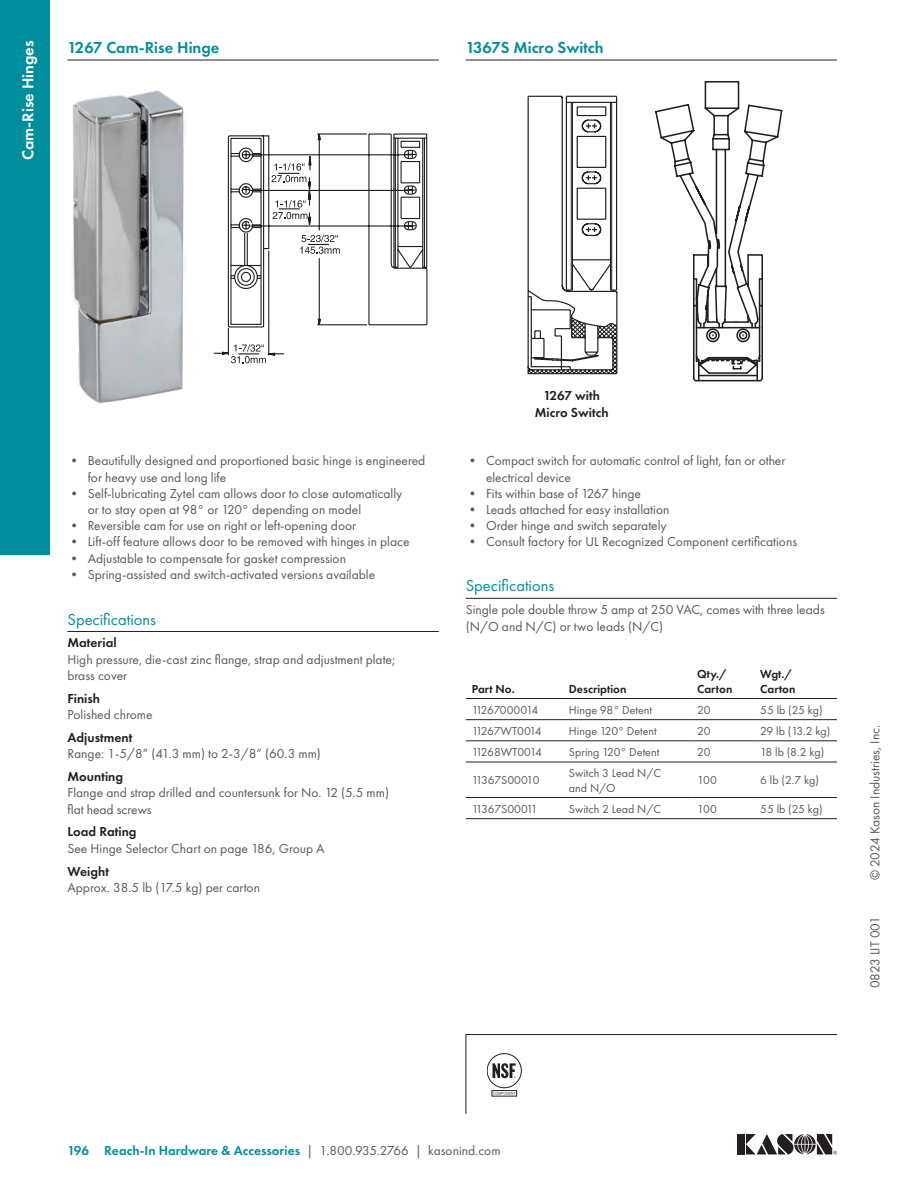
<style>
.page{position:relative;width:918px;height:1188px;background:#fff}
.page>*{position:absolute;margin:0;border:0;box-sizing:border-box;transform-origin:0 0}
.Headers_-_Futura_11pt__demi__underline{font:600 16.5px "Futura PT";color:#008d9c}
.Futura__11pt__underline__green_-_Left_Su{font:16.5px "Futura PT";color:#008d9c}
.t1{font:600 16.5px "Futura PT";color:#fff}
.Futura__9pt__regular{font:13.5px/16.2px "Futura PT";color:#57585a}
.t2{font:600 13.5px "Futura PT";color:#008d9c}
.Futura__9pt__regular-2{font:600 13.5px/16.2px "Futura PT";color:#231f20;text-align:center}
.futura__8pt__table{font:12px/14.4px "Futura PT";color:#57585a}
.futura__8pt__table-2{font:600 12px/14.4px "Futura PT";color:#231f20}
.futura__8pt__table-3{font:12px "Futura PT";letter-spacing:-.045em;color:#57585a}
.futura__8pt__table-4{font:12px "Futura PT";letter-spacing:-.03em;color:#57585a}
.futura__8pt__table-5{font:12px "Futura PT";letter-spacing:-.02em;color:#57585a}
.s1{font-weight:600;color:#231f20}
.s2{font-weight:400;color:#57585a}
</style>
<div class="page">
<div style="left:737px;top:1134px;width:7px;height:20px;background:#231f20"></div>
<svg style="left:746px;top:1134px;width:91px;height:21px"></svg>
<div style="left:0;top:0;width:50px;height:555px;background:#008d9c"></div>
<hr style="left:466px;top:741px;width:97px;height:1px;background:#231f20">
<hr style="left:563px;top:741px;width:128px;height:1px;background:#231f20">
<hr style="left:691px;top:741px;width:63px;height:1px;background:#231f20">
<hr style="left:754px;top:741px;width:83px;height:1px;background:#231f20">
<hr style="left:466px;top:762px;width:97px;height:1px;background:#231f20">
<hr style="left:563px;top:762px;width:128px;height:1px;background:#231f20">
<hr style="left:691px;top:762px;width:63px;height:1px;background:#231f20">
<hr style="left:754px;top:762px;width:83px;height:1px;background:#231f20">
<hr style="left:466px;top:797px;width:97px;height:1px;background:#231f20">
<hr style="left:563px;top:797px;width:128px;height:1px;background:#231f20">
<hr style="left:691px;top:797px;width:63px;height:1px;background:#231f20">
<hr style="left:754px;top:797px;width:83px;height:1px;background:#231f20">
<hr style="left:466px;top:818px;width:97px;height:1px;background:#231f20">
<hr style="left:563px;top:818px;width:128px;height:1px;background:#231f20">
<hr style="left:691px;top:818px;width:63px;height:1px;background:#231f20">
<hr style="left:754px;top:818px;width:83px;height:1px;background:#231f20">
<hr style="left:466px;top:719px;width:97px;height:1px;background:#231f20">
<hr style="left:563px;top:719px;width:128px;height:1px;background:#231f20">
<hr style="left:691px;top:719px;width:63px;height:1px;background:#231f20">
<hr style="left:754px;top:719px;width:83px;height:1px;background:#231f20">
<hr style="left:466px;top:698px;width:97px;height:1px;background:#231f20">
<hr style="left:563px;top:698px;width:128px;height:1px;background:#231f20">
<hr style="left:691px;top:698px;width:63px;height:1px;background:#231f20">
<hr style="left:754px;top:698px;width:83px;height:1px;background:#231f20">
<svg style="left:466px;top:1034px;width:371px;height:80px"></svg>
<hr style="left:68px;top:60px;width:371px;height:1px;background:#231f20">
<hr style="left:466px;top:60px;width:371px;height:1px;background:#231f20">
<svg style="left:655px;top:81px;width:127px;height:300px"></svg>
<svg style="left:213px;top:133px;width:215px;height:223px"></svg>
<svg style="left:271px;top:163px;width:35px;height:19px"></svg>
<svg style="left:273px;top:200px;width:35px;height:19px"></svg>
<svg style="left:300px;top:235px;width:40px;height:19px"></svg>
<svg style="left:231px;top:344px;width:35px;height:19px"></svg>
<svg style="left:527px;top:95px;width:91px;height:280px"></svg>
<hr style="left:466px;top:598px;width:371px;height:1px;background:#231f20">
<hr style="left:68px;top:631px;width:371px;height:1px;background:#231f20">
<img style="left:72px;top:90px;width:113px;height:314px">
<p class="t1" style="left:18px;top:160px;width:121px;rotate:-90deg">Cam-Rise Hinges</p>
<p class="Headers_-_Futura_11pt__demi__underline" style="left:68px;top:37px;width:153px">1267 Cam-Rise Hinge</p>
<p class="Headers_-_Futura_11pt__demi__underline" style="left:466px;top:37px;width:139px">1367S Micro Switch</p>
<p class="Futura__9pt__regular" style="left:88px;top:453px;width:339px;text-indent:-20px">• Beautifully designed and proportioned basic hinge is engineered for heavy use and long life</p>
<p class="Futura__9pt__regular" style="left:88px;top:485px;width:316px;text-indent:-20px">• Self-lubricating Zytel cam allows door to close automatically or to stay open at 98° or 120° depending on model</p>
<p class="Futura__9pt__regular" style="left:68px;top:518px;width:290px">• Reversible cam for use on right or left-opening door</p>
<p class="Futura__9pt__regular" style="left:68px;top:534px;width:344px">• Lift-off feature allows door to be removed with hinges in place</p>
<p class="Futura__9pt__regular" style="left:68px;top:550px;width:280px">• Adjustable to compensate for gasket compression</p>
<p class="Futura__9pt__regular" style="left:68px;top:566px;width:309px">• Spring-assisted and switch-activated versions available</p>
<p class="Futura__11pt__underline__green_-_Left_Su" style="left:68px;top:609px;width:90px">Specifications</p>
<p class="Futura__9pt__regular" style="left:68px;top:635px;width:329px"><span class="s1">Material<br></span>High pressure, die-cast zinc flange, strap and adjustment plate; brass cover</p>
<p class="Futura__9pt__regular" style="left:68px;top:690px;width:87px"><span class="s1">Finish<br></span>Polished chrome</p>
<p class="Futura__9pt__regular" style="left:68px;top:729px;width:255px"><span class="s1">Adjustment<br></span>Range: 1-5/8” (41.3 mm) to 2-3/8” (60.3 mm)</p>
<p class="Futura__9pt__regular" style="left:68px;top:768px;width:323px"><span class="s1">Mounting<br></span>Flange and strap drilled and countersunk for No. 12 (5.5 mm) flat head screws</p>
<p class="Futura__9pt__regular" style="left:68px;top:824px;width:259px"><span class="s1">Load Rating<br></span>See Hinge Selector Chart on page 186, Group A</p>
<p class="Futura__9pt__regular" style="left:68px;top:863px;width:194px"><span class="s1">Weight<br></span>Approx. 38.5 lb (17.5 kg) per carton</p>
<p class="Futura__9pt__regular-2" style="left:535px;top:388px;width:75px">1267 with<br>Micro Switch</p>
<p class="Futura__9pt__regular" style="left:486px;top:453px;width:301px;text-indent:-20px">• Compact switch for automatic control of light, fan or other electrical device</p>
<p class="Futura__9pt__regular" style="left:466px;top:485px;width:177px">• Fits within base of 1267 hinge</p>
<p class="Futura__9pt__regular" style="left:466px;top:501px;width:205px">• Leads attached for easy installation</p>
<p class="Futura__9pt__regular" style="left:466px;top:518px;width:203px">• Order hinge and switch separately</p>
<p class="Futura__9pt__regular" style="left:466px;top:534px;width:333px">• Consult factory for UL Recognized Component certifications</p>
<p class="Futura__11pt__underline__green_-_Left_Su" style="left:466px;top:576px;width:90px">Specifications</p>
<p class="Futura__9pt__regular" style="left:466px;top:602px;width:361px">Single pole double throw 5 amp at 250 VAC, comes with three leads (N/O and N/C) or two leads (N/C)</p>
<p class="futura__8pt__table-2" style="left:472px;top:681px;width:45px">Part No.</p>
<p class="futura__8pt__table-2" style="left:569px;top:681px;width:59px">Description</p>
<p class="futura__8pt__table-2" style="left:697px;top:667px;width:37px">Qty./<br>Carton</p>
<p class="futura__8pt__table-2" style="left:760px;top:667px;width:37px">Wgt./<br>Carton</p>
<p class="futura__8pt__table-3" style="left:472px;top:703px;width:68px">11267000014</p>
<p class="futura__8pt__table" style="left:569px;top:702px;width:85px">Hinge 98° Detent</p>
<p class="futura__8pt__table" style="left:697px;top:702px;width:15px">20</p>
<p class="futura__8pt__table" style="left:760px;top:702px;width:64px">55 lb (25 kg)</p>
<p class="futura__8pt__table-4" style="left:472px;top:724px;width:72px">11267WT0014</p>
<p class="futura__8pt__table" style="left:569px;top:724px;width:89px">Hinge 120° Detent</p>
<p class="futura__8pt__table" style="left:697px;top:724px;width:15px">20</p>
<p class="futura__8pt__table" style="left:760px;top:724px;width:72px">29 lb (13.2 kg)</p>
<p class="futura__8pt__table-5" style="left:472px;top:745px;width:72px">11268WT0014</p>
<p class="futura__8pt__table" style="left:569px;top:745px;width:92px">Spring 120° Detent</p>
<p class="futura__8pt__table" style="left:697px;top:745px;width:15px">20</p>
<p class="futura__8pt__table" style="left:760px;top:745px;width:66px">18 lb (8.2 kg)</p>
<p class="futura__8pt__table" style="left:472px;top:773px;width:69px">11367S00010</p>
<p class="futura__8pt__table" style="left:569px;top:766px;width:94px">Switch 3 Lead N/C and N/O</p>
<p class="futura__8pt__table" style="left:697px;top:773px;width:21px">100</p>
<p class="futura__8pt__table" style="left:760px;top:773px;width:60px">6 lb (2.7 kg)</p>
<p class="futura__8pt__table" style="left:472px;top:801px;width:67px">11367S00011</p>
<p class="futura__8pt__table" style="left:569px;top:801px;width:94px">Switch 2 Lead N/C</p>
<p class="futura__8pt__table" style="left:697px;top:801px;width:21px">100</p>
<p class="futura__8pt__table" style="left:760px;top:801px;width:64px">55 lb (25 kg)</p>
<p class="Futura__9pt__regular" style="left:867px;top:880px;width:157px;rotate:-90deg">© 2024 Kason Industries, Inc.</p>
<p class="Futura__9pt__regular" style="left:867px;top:988px;width:73px;rotate:-90deg">0823 LIT 001</p>
<p class="t2" style="left:68px;top:1142px;width:435px">196 Reach-In Hardware &amp; Accessories <span class="s2">| 1.800.935.2766 | kasonind.com</span></p>
</div>
